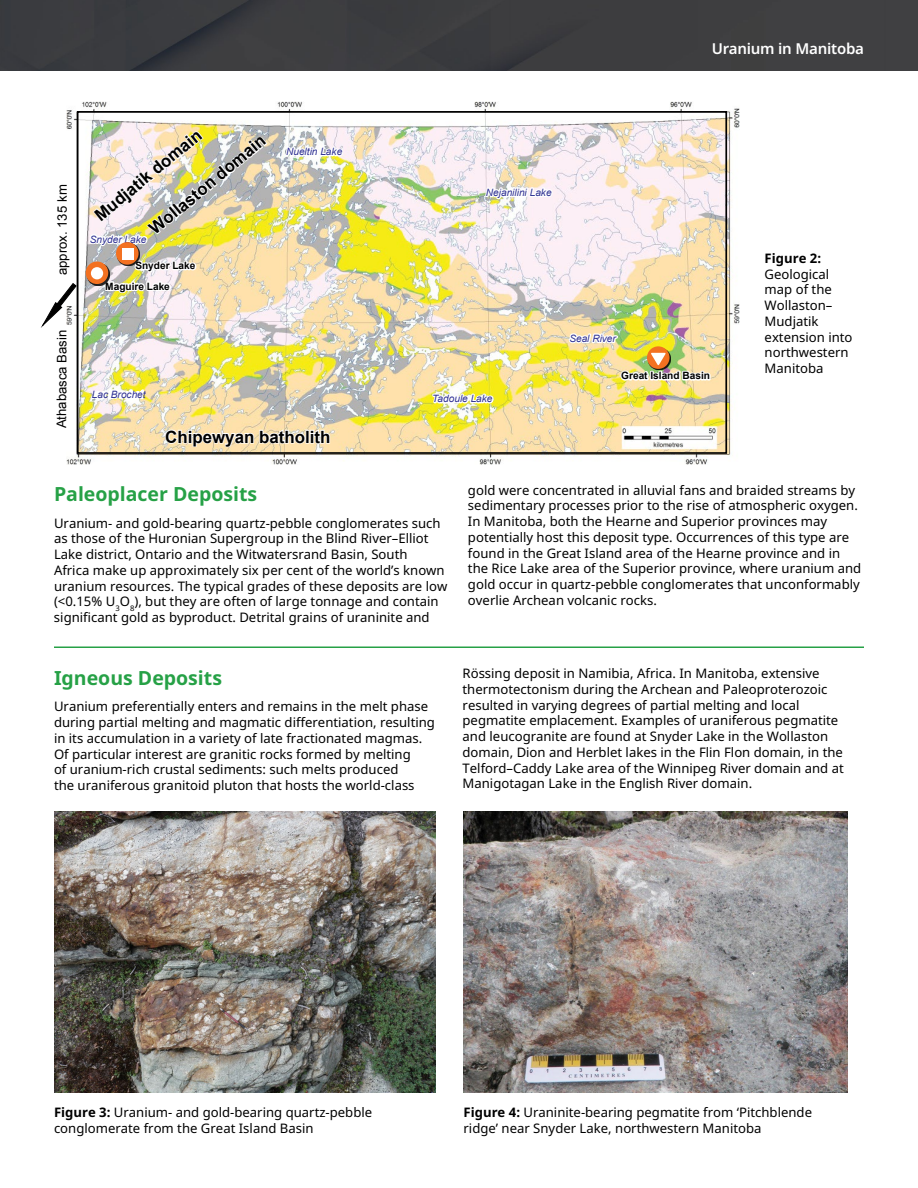
<style>
.page{position:relative;width:918px;height:1188px;background:#fff}
.page>*{position:absolute;margin:0;border:0;box-sizing:border-box;transform-origin:0 0}
.t1{font:700 19.5px "Noto Sans";color:#26a146}
.t2{font:700 16.95px "Arial";color:#000}
.t3{font:700 16.8px "Arial";color:#000}
.t4{font:600 15px "Noto Sans";letter-spacing:-.015em;color:#fff}
.t5{font:13.2px/15.8px "Noto Sans";color:#000}
.t6{font:700 13.2px "Noto Sans";color:#000}
.t7{font:13.05px "Arial";color:#000}
.t8{font:italic 10.05px "Arial";color:#2e3092}
.t9{font:700 10.05px "Arial";color:#000}
.s1{font-weight:700}
</style>
<div class="page">
<div style="left:0;top:0;width:918px;height:71px;background:#3d3d3f"></div>
<img style="left:67px;top:101px;width:672px;height:363px">
<div style="left:77px;top:111px;width:650px;height:343px;border:2px solid #000"></div>
<svg style="left:483px;top:168px;width:71px;height:39px"></svg>
<svg style="left:283px;top:127px;width:62px;height:51px"></svg>
<svg style="left:91px;top:385px;width:56px;height:21px"></svg>
<svg style="left:430px;top:386px;width:65px;height:39px"></svg>
<svg style="left:95px;top:258px;width:103px;height:39px"></svg>
<svg style="left:40px;top:282px;width:37px;height:48px"></svg>
<div style="left:87px;top:263px;width:23px;height:22px;background:#000;opacity:.85"></div>
<div style="left:86px;top:262px;width:22px;height:22px;background:#f37121;border-radius:50%"></div>
<div style="left:91px;top:267px;width:12px;height:12px;background:#fff;border-radius:50%"></div>
<div style="left:117px;top:243px;width:23px;height:23px;background:#000;opacity:.85"></div>
<svg style="left:116px;top:242px;width:23px;height:23px"></svg>
<div style="left:122px;top:248px;width:12px;height:11px;background:#fff"></div>
<img style="left:567px;top:331px;width:145px;height:53px">
<img style="left:87px;top:130px;width:182px;height:122px">
<svg style="left:164px;top:428px;width:167px;height:20px"></svg>
<hr style="left:54px;top:646px;width:810px;height:2px;background:#26a146">
<img style="left:54px;top:811px;width:382px;height:281px">
<img style="left:464px;top:811px;width:383px;height:281px">
<p class="t7" style="left:55px;top:275px;width:92px;rotate:-90deg">531. xo r ppa mk</p>
<p class="t7" style="left:54px;top:428px;width:100px;rotate:-90deg">A Bacsabah t n i sa</p>
<p class="t3" style="left:90px;top:209px;width:134px;rotate:-40deg">Mudjatik domain</p>
<p class="t3" style="left:145px;top:223px;width:146px;rotate:-40deg">Wollaston domain</p>
<p class="t8" style="left:90px;top:234px;width:58px">Snyder Lake</p>
<p class="t9" style="left:135px;top:260px;width:62px">Snyder Lake</p>
<p class="t9" style="left:105px;top:281px;width:66px">Maguire Lake</p>
<p class="t8" style="left:286px;top:146px;width:58px">Nueltin Lake</p>
<p class="t8" style="left:92px;top:389px;width:55px">:Lac Brochet</p>
<p class="t8" style="left:95px;top:389px;width:50px">ac Brochet</p>
<p class="t2" style="left:165px;top:426px;width:167px">Chipewyan batholith</p>
<p class="t4" style="left:712px;top:40px;width:154px">Uranium in Manitoba</p>
<p class="t8" style="left:486px;top:187px;width:67px">Nejanilini Lake</p>
<p class="t8" style="left:432px;top:393px;width:62px">Tadoule Lake</p>
<p class="t8" style="left:569px;top:333px;width:48px">Seal River</p>
<p class="t9" style="left:621px;top:370px;width:90px">Great Island Basin</p>
<p class="t6" style="left:765px;top:251px;width:58px">Figure 2:</p>
<p class="t5" style="left:765px;top:266px;width:89px">Geological map of the<br>Wollaston–<br>Mudjatik extension into northwestern<br>Manitoba</p>
<h1 class="t1" style="left:54px;top:483px;width:205px">Paleoplacer Deposits</h1>
<p class="t5" style="left:54px;top:515px;width:395px">Uranium- and gold-bearing quartz-pebble conglomerates such as those of the Huronian Supergroup in the Blind River–Elliot Lake district, Ontario and the Witwatersrand Basin, South<br>Africa make up approximately six per cent of the world’s known uranium resources. The typical grades of these deposits are low (&lt;0.15% U<sub>3</sub>O<sub>8</sub>), but they are often of large tonnage and contain significant gold as byproduct. Detrital grains of uraninite and</p>
<p class="t5" style="left:468px;top:482px;width:395px">gold were concentrated in alluvial fans and braided streams by sedimentary processes prior to the rise of atmospheric oxygen.<br>In Manitoba, both the Hearne and Superior provinces may potentially host this deposit type. Occurrences of this type are found in the Great Island area of the Hearne province and in the Rice Lake area of the Superior province, where uranium and gold occur in quartz-pebble conglomerates that unconformably overlie Archean volcanic rocks.</p>
<h1 class="t1" style="left:54px;top:667px;width:170px">Igneous Deposits</h1>
<p class="t5" style="left:54px;top:699px;width:382px">Uranium preferentially enters and remains in the melt phase during partial melting and magmatic differentiation, resulting in its accumulation in a variety of late fractionated magmas.<br>Of particular interest are granitic rocks formed by melting<br>of uranium-rich crustal sediments: such melts produced<br>the uraniferous granitoid pluton that hosts the world-class</p>
<p class="t5" style="left:463px;top:666px;width:383px">Rössing deposit in Namibia, Africa. In Manitoba, extensive thermotectonism during the Archean and Paleoproterozoic resulted in varying degrees of partial melting and local pegmatite emplacement. Examples of uraniferous pegmatite and leucogranite are found at Snyder Lake in the Wollaston domain, Dion and Herblet lakes in the Flin Flon domain, in the Telford–Caddy Lake area of the Winnipeg River domain and at Manigotagan Lake in the English River domain.</p>
<p class="t5" style="left:54px;top:1105px;width:320px"><span class="s1">Figure 3:</span> Uranium- and gold-bearing quartz-pebble conglomerate from the Great Island Basin</p>
<p class="t5" style="left:464px;top:1105px;width:350px"><span class="s1">Figure 4:</span> Uraninite-bearing pegmatite from ‘Pitchblende ridge’ near Snyder Lake, northwestern Manitoba</p>
</div>
